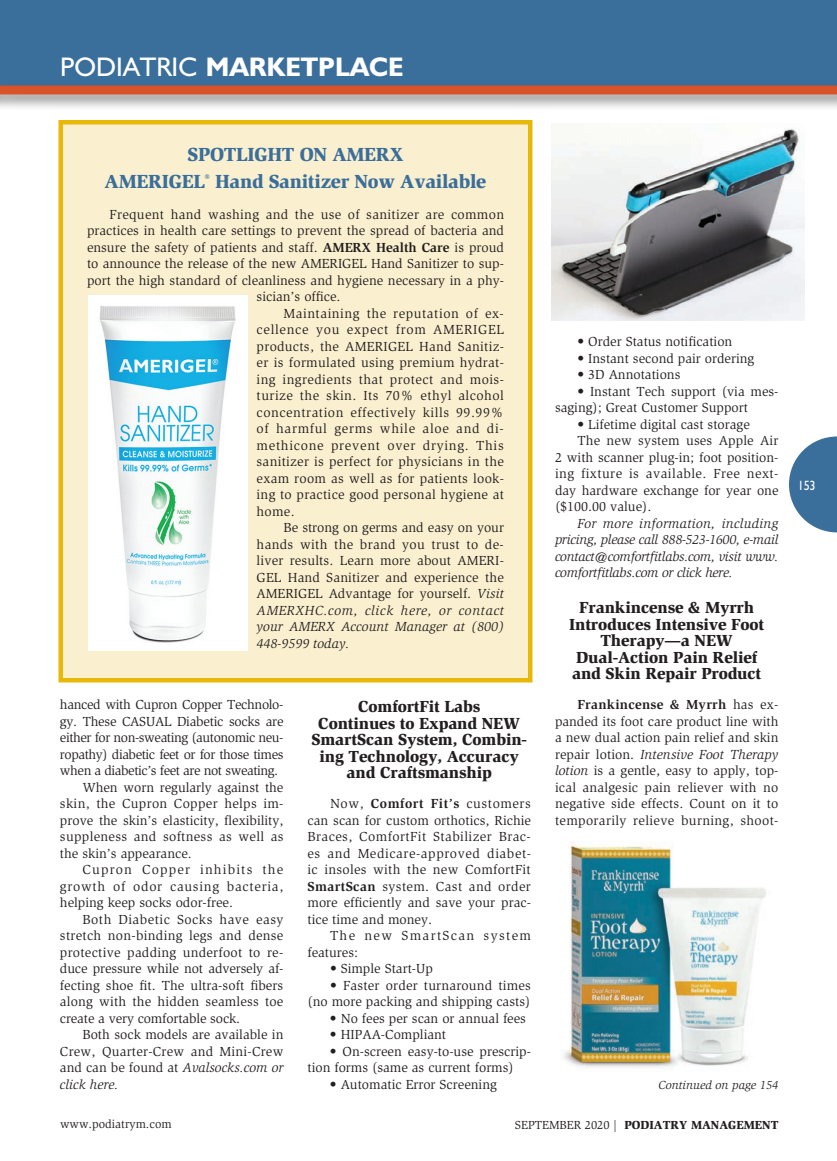
<style>
.page{position:relative;width:837px;height:1161px;background:#fff}
.page>*{position:absolute;margin:0;border:0;box-sizing:border-box;transform-origin:0 0}
.t1{font:700 27px "Humanist 521 BT";color:#fff}
.t2{font:900 19.5px/27px "Slimbach";letter-spacing:-.015em;color:#3a6e9b;text-align:center}
.t3{font:900 16.5px/16.5px "Slimbach";letter-spacing:-.01em;color:#231f20;text-align:center}
.t4{font:13.5px/16.5px "Slimbach";color:#231f20}
.t5{font:13.5px "Slimbach";letter-spacing:.02em;color:#231f20}
.t6{font:italic 13.5px/16.5px "Slimbach";color:#231f20;text-align:justify}
.t7{font:13.5px "Slimbach";letter-spacing:.025em;color:#231f20}
.t8{font:13.5px "Slimbach";letter-spacing:-.03em;color:#231f20}
.t9{font:13.5px "Slimbach";letter-spacing:.05em;color:#231f20}
.t10{font:13.5px "Slimbach";letter-spacing:.035em;color:#231f20}
.t11{font:13.5px "Slimbach";letter-spacing:.04em;color:#231f20}
.t12{font:13.5px "Slimbach";letter-spacing:.03em;color:#231f20}
.t13{font:13.5px "Slimbach";letter-spacing:-.025em;color:#231f20}
.t14{font:italic 13.5px "Slimbach";letter-spacing:.045em;color:#231f20}
.t15{font:13.5px "Slimbach";letter-spacing:-.02em;color:#231f20}
.t16{font:13.5px/16.5px "Slimbach";letter-spacing:.1em;color:#231f20}
.t17{font:13.5px "Slimbach";letter-spacing:.055em;color:#231f20}
.t18{font:13.5px "Slimbach";letter-spacing:.085em;color:#231f20}
.t19{font:13.5px "Humanist 521 BT";color:#fff;scale:.9 1}
.t20{font:900 12px "Slimbach";color:#231f20}
.t21{font:italic 12px "Slimbach";color:#231f20}
.t22{font:12px "Slimbach";color:#231f20}
.s1{font-weight:400}
.s2{font-weight:700}
.s3{font-style:italic}
</style>
<div class="page">
<svg style="left:789px;top:436px;width:48px;height:96px"></svg>
<div style="left:0;top:0;width:837px;height:88px;background:#3a6e9b"></div>
<div style="left:0;top:82px;width:837px;height:29px;background:#231f20;opacity:.5"></div>
<div style="left:0;top:86px;width:837px;height:8px;background:#d85328"></div>
<div style="left:58px;top:120px;width:474px;height:562px;background:#faefce;border:4px solid #e8b809"></div>
<div style="left:88px;top:296px;width:160px;height:355px;background:#fff"></div>
<img style="left:99px;top:306px;width:137px;height:337px">
<img style="left:552px;top:123px;width:252px;height:198px">
<img style="left:564px;top:843px;width:202px;height:226px">
<h1 class="t1" style="left:60px;top:50px;width:345px"><span class="s1">PODIATRIC</span> MARKETPLACE</h1>
<h2 class="t2" style="left:105px;top:141px;width:383px">SPOTLIGHT ON AMERX<br>AMERIGEL<sup>®</sup> Hand Sanitizer Now Available</h2>
<p class="t7" style="left:110px;top:206px;width:396px">Frequent hand washing and the use of sanitizer are common</p>
<p class="t4" style="left:87px;top:222px;width:419px">practices in health care settings to prevent the spread of bacteria and</p>
<p class="t4" style="left:87px;top:239px;width:419px">ensure the safety of patients and staff. <span class="s2">AMERX Health Care</span> is proud</p>
<p class="t4" style="left:87px;top:255px;width:419px">to announce the release of the new AMERIGEL Hand Sanitizer to sup-</p>
<p class="t4" style="left:87px;top:272px;width:419px">port the high standard of cleanliness and hygiene necessary in a phy-</p>
<p class="t4" style="left:257px;top:288px;width:85px">sician’s office.</p>
<p class="t11" style="left:284px;top:305px;width:222px">Maintaining the reputation of ex-</p>
<p class="t9" style="left:257px;top:322px;width:249px">cellence you expect from AMERIGEL</p>
<p class="t5" style="left:257px;top:338px;width:249px">products, the AMERIGEL Hand Sanitiz-</p>
<p class="t5" style="left:257px;top:355px;width:249px">er is formulated using premium hydrat-</p>
<p class="t12" style="left:257px;top:371px;width:249px">ing ingredients that protect and mois-</p>
<p class="t10" style="left:257px;top:388px;width:249px">turize the skin. Its 70% ethyl alcohol</p>
<p class="t11" style="left:257px;top:404px;width:249px">concentration effectively kills 99.99%</p>
<p class="t9" style="left:257px;top:421px;width:249px">of harmful germs while aloe and di-</p>
<p class="t9" style="left:257px;top:437px;width:249px">methicone prevent over drying. This</p>
<p class="t5" style="left:257px;top:454px;width:249px">sanitizer is perfect for physicians in the</p>
<p class="t5" style="left:257px;top:470px;width:249px">exam room as well as for patients look-</p>
<p class="t5" style="left:257px;top:487px;width:249px">ing to practice good personal hygiene at</p>
<p class="t4" style="left:257px;top:503px;width:40px">home.</p>
<p class="t4" style="left:284px;top:519px;width:222px">Be strong on germs and easy on your</p>
<p class="t7" style="left:257px;top:536px;width:249px">hands with the brand you trust to de-</p>
<p class="t4" style="left:257px;top:552px;width:249px">liver results. Learn more about AMERI-</p>
<p class="t4" style="left:257px;top:569px;width:249px">GEL Hand Sanitizer and experience the</p>
<p class="t4" style="left:257px;top:585px;width:249px">AMERIGEL Advantage for yourself. <span class="s3">Visit</span></p>
<p class="t14" style="left:257px;top:602px;width:249px">AMERXHC.com, click here, or contact</p>
<p class="t6" style="left:257px;top:618px;width:249px">your AMERX Account Manager at (800)</p>
<p class="t6" style="left:257px;top:635px;width:94px">448-9599 today.</p>
<p class="t13" style="left:60px;top:697px;width:225px">hanced with Cupron Copper Technolo-</p>
<p class="t15" style="left:60px;top:713px;width:225px">gy. These CASUAL Diabetic socks are</p>
<p class="t8" style="left:60px;top:730px;width:225px">either for non-sweating (autonomic neu-</p>
<p class="t8" style="left:60px;top:746px;width:225px">ropathy) diabetic feet or for those times</p>
<p class="t8" style="left:60px;top:763px;width:220px">when a diabetic’s feet are not sweating.</p>
<p class="t4" style="left:82px;top:779px;width:202px">When worn regularly against the</p>
<p class="t7" style="left:60px;top:796px;width:225px">skin, the Cupron Copper helps im-</p>
<p class="t4" style="left:60px;top:812px;width:225px">prove the skin’s elasticity, flexibility,</p>
<p class="t7" style="left:60px;top:829px;width:225px">suppleness and softness as well as</p>
<p class="t4" style="left:60px;top:845px;width:133px">the skin’s appearance.</p>
<p class="t18" style="left:82px;top:862px;width:202px">Cupron Copper inhibits the</p>
<p class="t17" style="left:60px;top:878px;width:225px">growth of odor causing bacteria,</p>
<p class="t4" style="left:60px;top:894px;width:175px">helping keep socks odor-free.</p>
<p class="t10" style="left:82px;top:911px;width:203px">Both Diabetic Socks have easy</p>
<p class="t5" style="left:60px;top:928px;width:225px">stretch non-binding legs and dense</p>
<p class="t5" style="left:60px;top:944px;width:225px">protective padding underfoot to re-</p>
<p class="t4" style="left:60px;top:960px;width:225px">duce pressure while not adversely af-</p>
<p class="t4" style="left:60px;top:977px;width:225px">fecting shoe fit. The ultra-soft fibers</p>
<p class="t4" style="left:60px;top:993px;width:225px">along with the hidden seamless toe</p>
<p class="t4" style="left:60px;top:1010px;width:182px">create a very comfortable sock.</p>
<p class="t4" style="left:82px;top:1026px;width:203px">Both sock models are available in</p>
<p class="t4" style="left:60px;top:1043px;width:225px">Crew, Quarter-Crew and Mini-Crew</p>
<p class="t4" style="left:60px;top:1059px;width:225px">and can be found at <span class="s3">Avalsocks.com or</span></p>
<p class="t6" style="left:60px;top:1076px;width:60px">click here.</p>
<p class="t3" style="left:311px;top:698px;width:217px">ComfortFit Labs<br>Continues to Expand NEW<br>SmartScan System, Combin&shy;ing Technology, Accuracy and Craftsmanship</p>
<p class="t4" style="left:308px;top:795px;width:225px;text-align:justify;text-indent:23px">Now, <span class="s2">Comfort Fit’s</span> customers can scan for custom orthotics, Richie Braces, ComfortFit Stabilizer Brac&shy;es and Medicare-approved diabet&shy;ic insoles with the new ComfortFit <span class="s2">SmartScan</span> system. Cast and order more efficiently and save your prac&shy;tice time and money.</p>
<p class="t16" style="left:308px;top:927px;width:225px;text-indent:23px">The new SmartScan system features:</p>
<p class="t4" style="left:330px;top:960px;width:104px">• Simple Start-Up</p>
<p class="t4" style="left:307px;top:977px;width:225px;text-align:right">• Faster order turnaround times (no more packing and shipping casts)</p>
<p class="t4" style="left:330px;top:1010px;width:198px">• No fees per scan or annual fees</p>
<p class="t4" style="left:330px;top:1026px;width:118px">• HIPAA-Compliant</p>
<p class="t4" style="left:307px;top:1043px;width:225px;text-indent:23px">• On-screen easy-to-use prescrip&shy;tion forms (same as current forms)</p>
<p class="t4" style="left:330px;top:1076px;width:168px">• Automatic Error Screening</p>
<p class="t4" style="left:578px;top:333px;width:156px">• Order Status notification</p>
<p class="t4" style="left:578px;top:350px;width:178px">• Instant second pair ordering</p>
<p class="t4" style="left:578px;top:366px;width:104px">• 3D Annotations</p>
<p class="t4" style="left:555px;top:383px;width:225px;text-indent:22px">• Instant Tech support (via mes&shy;saging); Great Customer Support</p>
<p class="t4" style="left:578px;top:416px;width:174px">• Lifetime digital cast storage</p>
<p class="t4" style="left:578px;top:432px;width:202px">The new system uses Apple Air</p>
<p class="t4" style="left:555px;top:449px;width:225px">2 with scanner plug-in; foot position-</p>
<p class="t10" style="left:555px;top:466px;width:225px">ing fixture is available. Free next-</p>
<p class="t4" style="left:555px;top:482px;width:225px">day hardware exchange for year one</p>
<p class="t4" style="left:555px;top:498px;width:98px">($100.00 value).</p>
<p class="t6" style="left:555px;top:515px;width:225px;text-indent:23px">For more information, including pricing, please call 888-523-1600, e-mail contact@comfortfitlabs.com, visit www. comfortfitlabs.com or click here.</p>
<p class="t3" style="left:569px;top:599px;width:197px">Frankincense &amp; Myrrh<br>Introduces Intensive Foot<br>Therapy—a NEW<br>Dual-Action Pain Relief and Skin Repair Product</p>
<p class="t4" style="left:555px;top:696px;width:225px;text-align:justify;text-indent:23px"><span class="s2">Frankincense &amp; Myrrh</span> has ex&shy;panded its foot care product line with a new dual action pain relief and skin repair lotion. <span class="s3">Intensive Foot Therapy lotion</span> is a gentle, easy to apply, top&shy;ical analgesic pain reliever with no negative side effects. Count on it to temporarily relieve burning, shoot-</p>
<p class="t21" style="left:659px;top:1078px;width:121px">Continued on page 154</p>
<p class="t22" style="left:60px;top:1117px;width:113px">www.podiatrym.com</p>
<p class="t20" style="left:515px;top:1117px;width:265px"><span class="s1">SEPTEMBER 2020 |</span> PODIATRY MANAGEMENT</p>
<p class="t19" style="left:798px;top:477px;width:21px">153</p>
</div>
